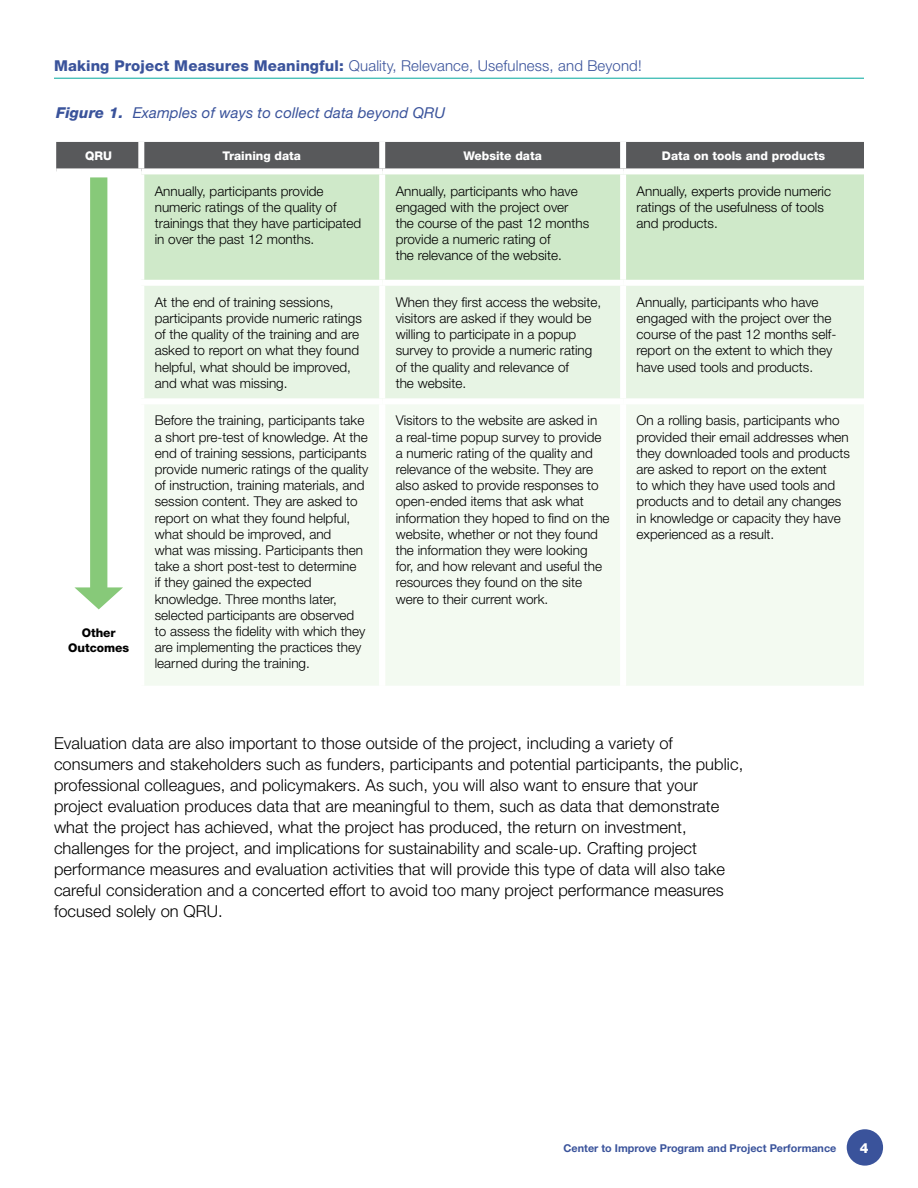
<style>
.page{position:relative;width:918px;height:1188px;background:#fff}
.page>*{position:absolute;margin:0;border:0;box-sizing:border-box;transform-origin:0 0}
.t1{font:300 16.5px/21px "Helvetica Neue";letter-spacing:.005em;color:#000}
.t2{font:300 15px "Helvetica Neue";letter-spacing:.01em;color:#3a539b}
.t3{font:italic 15px "Helvetica Neue";letter-spacing:.005em;color:#3a539b}
.t4{font:800 13.95px "Helvetica Neue";color:#fff}
.t5{font:300 13.5px/16.2px "Helvetica Neue";color:#000}
.t6{font:800 12px "Helvetica Neue";color:#fff}
.t7{font:800 12px/14.4px "Helvetica Neue";color:#000;text-align:center}
.t8{font:700 10.8px "Helvetica Neue LT Std";color:#3a539b}
.s1{font-weight:800}
</style>
<div class="page">
<hr style="left:54px;top:78px;width:810px;height:1px;background:#00a79d">
<div style="left:56px;top:142px;width:808px;height:26px;background:#58595b"></div>
<div style="left:144px;top:174px;width:720px;height:106px;background:#cfe9c9"></div>
<div style="left:144px;top:286px;width:720px;height:112px;background:#e7f4e4"></div>
<div style="left:145px;top:405px;width:719px;height:280px;background:#f3faf1"></div>
<div style="left:138px;top:142px;width:6px;height:26px;background:#fff"></div>
<div style="left:379px;top:142px;width:6px;height:26px;background:#fff"></div>
<div style="left:620px;top:142px;width:6px;height:26px;background:#fff"></div>
<div style="left:379px;top:174px;width:6px;height:106px;background:#fff"></div>
<div style="left:620px;top:174px;width:6px;height:106px;background:#fff"></div>
<div style="left:379px;top:286px;width:6px;height:112px;background:#fff"></div>
<div style="left:620px;top:286px;width:6px;height:112px;background:#fff"></div>
<svg style="left:74px;top:177px;width:49px;height:432px"></svg>
<div style="left:847px;top:1129px;width:36px;height:37px;background:#3a539b;border-radius:50%"></div>
<div style="left:379px;top:404px;width:6px;height:282px;background:#fff"></div>
<div style="left:620px;top:404px;width:6px;height:282px;background:#fff"></div>
<p class="t2" style="left:54px;top:57px;width:589px"><span class="s1">Making Project Measures Meaningful:</span> Quality, Relevance, Usefulness, and Beyond!</p>
<p class="t3" style="left:56px;top:103px;width:391px"><span class="s1">Figure 1.</span> Examples of ways to collect data beyond QRU</p>
<p class="t6" style="left:85px;top:148px;width:28px">QRU</p>
<p class="t6" style="left:222px;top:148px;width:80px">Training data</p>
<p class="t6" style="left:463px;top:148px;width:80px">Website data</p>
<p class="t6" style="left:662px;top:148px;width:165px">Data on tools and products</p>
<p class="t7" style="left:68px;top:626px;width:63px">Other<br>Outcomes</p>
<p class="t5" style="left:155px;top:182px;width:208px">Annually, participants provide numeric ratings of the quality of trainings that they have participated in over the past 12 months.</p>
<p class="t5" style="left:396px;top:182px;width:195px">Annually, participants who have engaged with the project over the course of the past 12 months provide a numeric rating of<br>the relevance of the website.</p>
<p class="t5" style="left:637px;top:182px;width:196px">Annually, experts provide numeric ratings of the usefulness of tools and products.</p>
<p class="t5" style="left:155px;top:294px;width:209px">At the end of training sessions, participants provide numeric ratings of the quality of the training and are asked to report on what they found helpful, what should be improved, and what was missing.</p>
<p class="t5" style="left:396px;top:294px;width:207px">When they first access the website, visitors are asked if they would be willing to participate in a popup survey to provide a numeric rating of the quality and relevance of<br>the website.</p>
<p class="t5" style="left:637px;top:294px;width:201px">Annually, participants who have engaged with the project over the course of the past 12 months self&shy;report on the extent to which they have used tools and products.</p>
<p class="t5" style="left:155px;top:412px;width:215px">Before the training, participants take a short pre-test of knowledge. At the end of training sessions, participants provide numeric ratings of the quality of instruction, training materials, and session content. They are asked to report on what they found helpful, what should be improved, and<br>what was missing. Participants then take a short post-test to determine<br>if they gained the expected knowledge. Three months later, selected participants are observed to assess the fidelity with which they are implementing the practices they learned during the training.</p>
<p class="t5" style="left:396px;top:412px;width:215px">Visitors to the website are asked in<br>a real-time popup survey to provide a numeric rating of the quality and relevance of the website. They are also asked to provide responses to open-ended items that ask what information they hoped to find on the website, whether or not they found the information they were looking<br>for, and how relevant and useful the resources they found on the site were to their current work.</p>
<p class="t5" style="left:637px;top:412px;width:215px">On a rolling basis, participants who provided their email addresses when they downloaded tools and products are asked to report on the extent<br>to which they have used tools and products and to detail any changes in knowledge or capacity they have experienced as a result.</p>
<p class="t1" style="left:54px;top:733px;width:691px">Evaluation data are also important to those outside of the project, including a variety of consumers and stakeholders such as funders, participants and potential participants, the public, professional colleagues, and policymakers. As such, you will also want to ensure that your project evaluation produces data that are meaningful to them, such as data that demonstrate what the project has achieved, what the project has produced, the return on investment, challenges for the project, and implications for sustainability and scale-up. Crafting project performance measures and evaluation activities that will provide this type of data will also take careful consideration and a concerted effort to avoid too many project performance measures focused solely on QRU.</p>
<p class="t8" style="left:564px;top:1141px;width:274px">Center to Improve Program and Project Performance</p>
<p class="t4" style="left:860px;top:1140px;width:10px">4</p>
</div>
